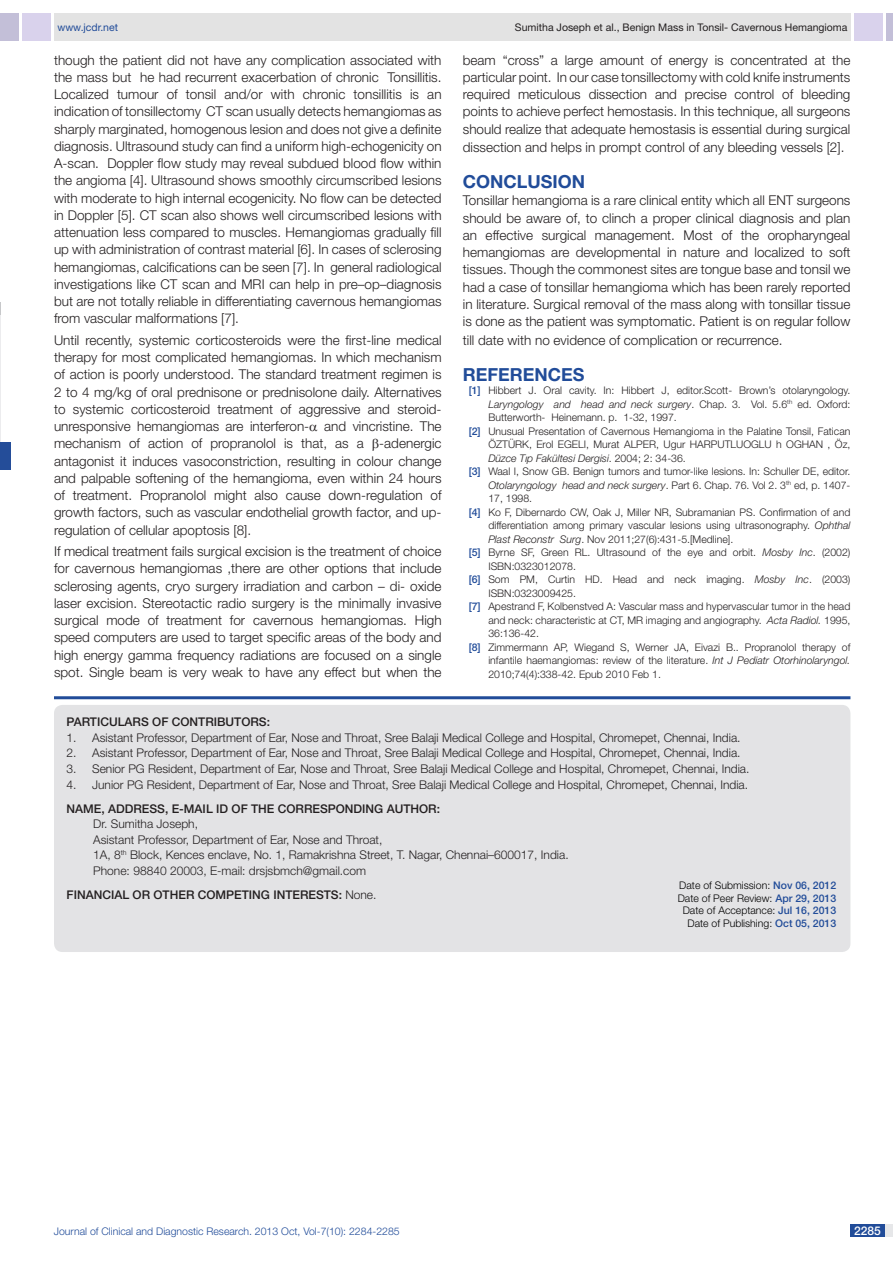
<style>
.page{position:relative;width:893px;height:1263px;background:#fff}
.page>*{position:absolute;margin:0;border:0;box-sizing:border-box;transform-origin:0 0}
.Level_1{font:700 18px "Helvetica Neue";color:#214c99}
.Body_text{font:300 13.5px/17.2px "Helvetica Neue";color:#231f20;text-align:justify}
.con_particulars{font:300 12px "Helvetica Neue";color:#231f20}
.Body_text-2{font:300 12px "Helvetica Neue";color:#231f20}
.con_particulars-2{font:500 12px "Helvetica Neue";color:#231f20}
.Body_text-3{font:500 12px "Helvetica Neue";color:#231f20}
.t1{font:500 12px "Helvetica Neue";color:#fff}
.t2{font:300 10.5px "Helvetica Neue";color:#231f20}
.t3{font:italic 300 10.5px "Helvetica Neue";color:#231f20}
.t4{font:300 10.5px/12.6px "Helvetica Neue";color:#000}
.t5{font:300 10.5px "Helvetica Neue";color:#214c99}
.t6{font:10.5px "Helvetica Neue";color:#231f20}
.t7{font:10.5px "Helvetica Neue";color:#214c99}
.s1{font-weight:300}
.s2{font-weight:500;color:#214c99}
.s3{font-style:normal}
.s4{font-style:italic}
</style>
<div class="page">
<div style="left:54px;top:13px;width:796px;height:28px;background:#e3e3e3"></div>
<div style="left:0;top:13px;width:19px;height:28px;background:#c3bfd8"></div>
<div style="left:22px;top:13px;width:29px;height:28px;background:#d9d2ec"></div>
<div style="left:886px;top:13px;width:7px;height:28px;background:#c3bfd8"></div>
<div style="left:854px;top:13px;width:29px;height:28px;background:#d9d2ec"></div>
<div style="left:850px;top:1224px;width:43px;height:13px;background:#e6e7e9"></div>
<div style="left:850px;top:1224px;width:35px;height:13px;background:#214c99"></div>
<hr style="left:0;top:313px;width:1px;height:130px;background:#ececee">
<svg style="left:0;top:302px;width:1px;height:12px"></svg>
<div style="left:0;top:442px;width:11px;height:28px;background:#244d99"></div>
<hr style="left:54px;top:696px;width:796px;height:3px;background:#214c99">
<div style="left:54px;top:705px;width:796px;height:247px;background:#e3e3e5;border-radius:9px"></div>
<p class="t7" style="left:57px;top:21px;width:62px">www.jcdr.net</p>
<p class="t6" style="left:515px;top:21px;width:334px">Sumitha Joseph et al., Benign Mass in Tonsil- Cavernous Hemangioma</p>
<p class="Body_text" style="left:54px;top:51px;width:389px">though the patient did not have any complication associated with the mass but he had recurrent exacerbation of chronic Tonsillitis.<br>Localized tumour of tonsil and/or with chronic tonsillitis is an indication of tonsillectomy CT scan usually detects hemangiomas as sharply marginated, homogenous lesion and does not give a definite diagnosis. Ultrasound study can find a uniform high-echogenicity on A-scan. Doppler flow study may reveal subdued blood flow within the angioma [4]. Ultrasound shows smoothly circumscribed lesions with moderate to high internal ecogenicity. No flow can be detected in Doppler [5]. CT scan also shows well circumscribed lesions with attenuation less compared to muscles. Hemangiomas gradually fill up with administration of contrast material [6]. In cases of sclerosing hemangiomas, calcifications can be seen [7]. In general radiological investigations like CT scan and MRI can help in pre–op–diagnosis but are not totally reliable in differentiating cavernous hemangiomas from vascular malformations [7].</p>
<p class="Body_text" style="left:54px;top:331px;width:389px">Until recently, systemic corticosteroids were the first-line medical therapy for most complicated hemangiomas. In which mechanism of action is poorly understood. The standard treatment regimen is 2 to 4 mg/kg of oral prednisone or prednisolone daily. Alternatives to systemic corticosteroid treatment of aggressive and steroid&shy;unresponsive hemangiomas are interferon- and vincristine. The mechanism of action of propranolol is that, as a -adenergic antagonist it induces vasoconstriction, resulting in colour change and palpable softening of the hemangioma, even within 24 hours of treatment. Propranolol might also cause down-regulation of growth factors, such as vascular endothelial growth factor, and up&shy;regulation of cellular apoptosis [8].</p>
<p class="Body_text" style="left:54px;top:542px;width:389px">If medical treatment fails surgical excision is the treatment of choice for cavernous hemangiomas ,there are other options that include sclerosing agents, cryo surgery irradiation and carbon – di- oxide laser excision. Stereotactic radio surgery is the minimally invasive surgical mode of treatment for cavernous hemangiomas. High speed computers are used to target specific areas of the body and high energy gamma frequency radiations are focused on a single spot. Single beam is very weak to have any effect but when the</p>
<p class="con_particulars-2" style="left:67px;top:715px;width:205px">PARTICULARS OF CONTRIBUTORS:</p>
<p class="con_particulars" style="left:67px;top:730px;width:675px">1. Asistant Professor, Department of Ear, Nose and Throat, Sree Balaji Medical College and Hospital, Chromepet, Chennai, India.</p>
<p class="con_particulars" style="left:67px;top:746px;width:675px">2. Asistant Professor, Department of Ear, Nose and Throat, Sree Balaji Medical College and Hospital, Chromepet, Chennai, India.</p>
<p class="con_particulars" style="left:67px;top:761px;width:684px">3. Senior PG Resident, Department of Ear, Nose and Throat, Sree Balaji Medical College and Hospital, Chromepet, Chennai, India.</p>
<p class="con_particulars" style="left:67px;top:777px;width:683px">4. Junior PG Resident, Department of Ear, Nose and Throat, Sree Balaji Medical College and Hospital, Chromepet, Chennai, India.</p>
<p class="con_particulars-2" style="left:67px;top:801px;width:375px">NAME, ADDRESS, E-MAIL ID OF THE CORRESPONDING AUTHOR:</p>
<p class="con_particulars" style="left:93px;top:817px;width:106px">Dr. Sumitha Joseph,</p>
<p class="con_particulars" style="left:93px;top:832px;width:291px">Asistant Professor, Department of Ear, Nose and Throat,</p>
<p class="Body_text-2" style="left:93px;top:848px;width:477px">1A, 8<sup>th</sup> Block, Kences enclave, No. 1, Ramakrishna Street, T. Nagar, Chennai–600017, India.</p>
<p class="Body_text-2" style="left:93px;top:863px;width:274px">Phone: 98840 20003, E-mail: drsjsbmch@gmail.com</p>
<p class="Body_text-3" style="left:67px;top:888px;width:15px">Financial</p>
<p class="Body_text-3" style="left:133px;top:888px;width:245px">OR OTHER COMPETING INTERESTS: <span class="s1">None.</span></p>
<p class="t4" style="left:678px;top:879px;width:160px">Date of Submission: <span class="s2">Nov 06, 2012<br></span>Date of Peer Review: <span class="s2">Apr 29, 2013</span></p>
<p class="t4" style="left:683px;top:904px;width:155px">Date of Acceptance: <span class="s2">Jul 16, 2013</span></p>
<p class="t4" style="left:687px;top:916px;width:150px">Date of Publishing: <span class="s2">Oct 05, 2013</span></p>
<p class="Body_text" style="left:463px;top:51px;width:389px">beam “cross” a large amount of energy is concentrated at the particular point. In our case tonsillectomy with cold knife instruments required meticulous dissection and precise control of bleeding points to achieve perfect hemostasis. In this technique, all surgeons should realize that adequate hemostasis is essential during surgical</p>
<p class="Body_text" style="left:463px;top:139px;width:383px">dissection and helps in prompt control of any bleeding vessels [2].</p>
<p class="Level_1" style="left:463px;top:171px;width:124px">CONCLUSION</p>
<p class="Body_text" style="left:463px;top:192px;width:389px">Tonsillar hemangioma is a rare clinical entity which all ENT surgeons should be aware of, to clinch a proper clinical diagnosis and plan an effective surgical management. Most of the oropharyngeal hemangiomas are developmental in nature and localized to soft tissues. Though the commonest sites are tongue base and tonsil we had a case of tonsillar hemangioma which has been rarely reported in literature. Surgical removal of the mass along with tonsillar tissue is done as the patient was symptomatic. Patient is on regular follow</p>
<p class="Body_text" style="left:463px;top:331px;width:321px">till date with no evidence of complication or recurrence.</p>
<p class="Level_1" style="left:463px;top:363px;width:123px">REFERENCES</p>
<p class="t2" style="left:469px;top:384px;width:383px"><span class="s2">[1]</span> Hibbert J. Oral cavity. In: Hibbert J, editor.Scott- Brown’s otolaryngology.</p>
<p class="t3" style="left:488px;top:398px;width:364px">Laryngology and head and neck surgery<span class="s3">. Chap. 3. Vol. 5.6</span><sup>th</sup> <span class="s3">ed. Oxford:</span></p>
<p class="t2" style="left:488px;top:411px;width:190px">Butterworth- Heinemann. p. 1-32, 1997.</p>
<p class="t2" style="left:469px;top:424px;width:383px"><span class="s2">[2]</span> Unusual Presentation of Cavernous Hemangioma in the Palatine Tonsil, Fatican</p>
<p class="t2" style="left:488px;top:438px;width:364px">ÖZTÜRK, Erol EGELI, Murat ALPER, Ugur HARPUTLUOGLU h OGHAN , Öz,</p>
<p class="t3" style="left:488px;top:452px;width:199px">Düzce Tıp Fakültesi Dergisi<span class="s3">. 2004; 2: 34-36.</span></p>
<p class="t2" style="left:469px;top:465px;width:383px"><span class="s2">[3]</span> Waal I, Snow GB. Benign tumors and tumor-like lesions. In: Schuller DE, editor.</p>
<p class="t3" style="left:488px;top:479px;width:364px">Otolaryngology head and neck surgery<span class="s3">. Part 6. Chap. 76. Vol 2. 3</span><sup>th</sup> <span class="s3">ed, p. 1407-</span></p>
<p class="t2" style="left:488px;top:492px;width:45px">17, 1998.</p>
<p class="t2" style="left:469px;top:505px;width:383px"><span class="s2">[4]</span> Ko F, Dibernardo CW, Oak J, Miller NR, Subramanian PS. Confirmation of and</p>
<p class="t2" style="left:488px;top:519px;width:364px">differentiation among primary vascular lesions using ultrasonography. <span class="s4">Ophthal</span></p>
<p class="t2" style="left:488px;top:532px;width:246px"><span class="s4">Plast Reconstr Surg</span>. Nov 2011;27(6):431-5.[Medline].</p>
<p class="t2" style="left:469px;top:546px;width:383px"><span class="s2">[5]</span> Byrne SF, Green RL. Ultrasound of the eye and orbit. <span class="s4">Mosby Inc</span>. (2002)</p>
<p class="t2" style="left:488px;top:559px;width:89px">ISBN:0323012078.</p>
<p class="t2" style="left:469px;top:573px;width:383px"><span class="s2">[6]</span> Som PM, Curtin HD. Head and neck imaging. <span class="s4">Mosby Inc</span>. (2003)</p>
<p class="t2" style="left:488px;top:586px;width:89px">ISBN:0323009425.</p>
<p class="t2" style="left:469px;top:600px;width:383px"><span class="s2">[7]</span> Apestrand F, Kolbenstved A: Vascular mass and hypervascular tumor in the head</p>
<p class="t2" style="left:488px;top:613px;width:364px">and neck: characteristic at CT, MR imaging and angiography. <span class="s4">Acta Radiol.</span> 1995,</p>
<p class="t2" style="left:488px;top:627px;width:52px">36:136-42.</p>
<p class="t2" style="left:469px;top:640px;width:383px"><span class="s2">[8]</span> Zimmermann AP, Wiegand S, Werner JA, Eivazi B.. Propranolol therapy of</p>
<p class="t2" style="left:488px;top:654px;width:364px">infantile haemangiomas: review of the literature. <span class="s4">Int J Pediatr Otorhinolaryngol.</span></p>
<p class="t2" style="left:488px;top:667px;width:174px">2010;74(4):338-42. Epub 2010 Feb 1.</p>
<p class="t5" style="left:54px;top:1225px;width:347px">Journal of Clinical and Diagnostic Research. 2013 Oct, Vol-7(10): 2284-2285</p>
<p class="t1" style="left:854px;top:1223px;width:28px">2285</p>
</div>
